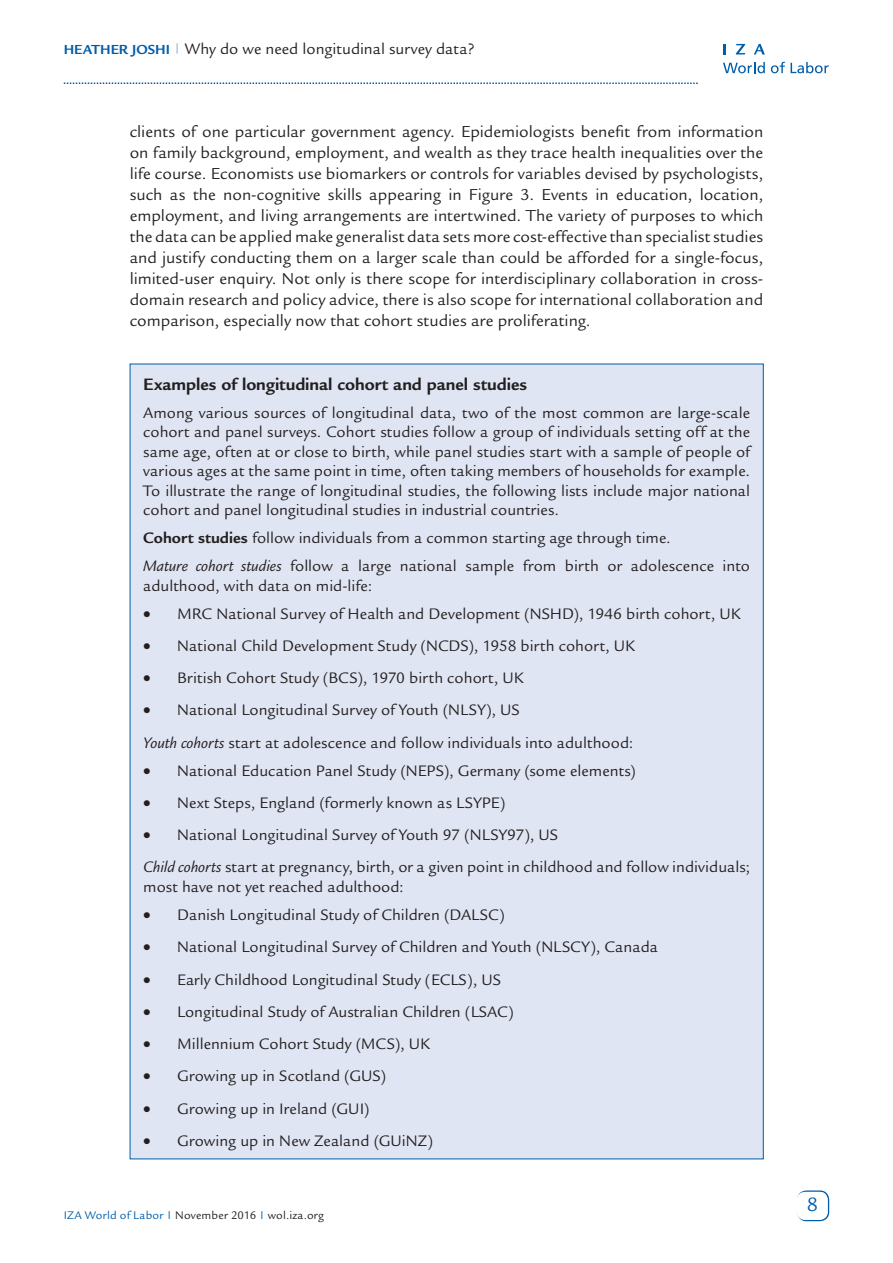
<style>
.page{position:relative;width:893px;height:1263px;background:#fff}
.page>*{position:absolute;margin:0;border:0;box-sizing:border-box;transform-origin:0 0}
.t1{font:21px "Legacy Sans Std";color:#015dab}
.t2{font:700 18px "Legacy Sans Std";letter-spacing:-.005em;color:#231f20}
.t3{font:17.25px/21px "Legacy Sans Std";color:#231f20;text-align:justify}
.t4{font:16.5px/19.5px "Legacy Sans Std";color:#231f20}
.t5{font:12px "Legacy Sans Std";letter-spacing:.02em;color:#231f20}
.s1{font-weight:700;font-size:14.25px;color:#015dab}
.s2{font-weight:700}
.s3{font-style:italic}
.s4{color:#015dab}
</style>
<div class="page">
<div style="left:797px;top:1190px;width:32px;height:31px;border:2px solid #015dab;border-radius:9px"></div>
<div style="left:797px;top:1192px;width:31px;height:28px;background:#fff;border-radius:9px"></div>
<svg style="left:64px;top:82px;width:634px;height:2px"></svg>
<svg style="left:723px;top:62px;width:42px;height:11px"></svg>
<svg style="left:771px;top:62px;width:14px;height:11px"></svg>
<svg style="left:791px;top:62px;width:38px;height:11px"></svg>
<svg style="left:723px;top:44px;width:3px;height:10px"></svg>
<svg style="left:736px;top:44px;width:9px;height:10px"></svg>
<svg style="left:754px;top:44px;width:11px;height:10px"></svg>
<div style="left:130px;top:364px;width:633px;height:795px;background:#e0e5f3"></div>
<p class="t4" style="left:64px;top:39px;width:412px"><span class="s1">Heath er Josh i</span> <sup>|</sup> Why do we need longitudinal survey data?</p>
<p class="t3" style="left:130px;top:122px;width:635px">clients of one particular government agency. Epidemiologists benefit from information on family background, employment, and wealth as they trace health inequalities over the life course. Economists use biomarkers or controls for variables devised by psychologists, such as the non-cognitive skills appearing in Figure 3. Events in education, location, employment, and living arrangements are intertwined. The variety of purposes to which the data can be applied make generalist data sets more cost-effective than specialist studies and justify conducting them on a larger scale than could be afforded for a single-focus, limited-user enquiry. Not only is there scope for interdisciplinary collaboration in cross&shy;domain research and policy advice, there is also scope for international collaboration and comparison, especially now that cohort studies are proliferating.</p>
<p class="t2" style="left:143px;top:374px;width:385px">Examples of longitudinal cohort and panel studies</p>
<p class="t4" style="left:143px;top:403px;width:608px;text-align:justify">Among various sources of longitudinal data, two of the most common are large-scale cohort and panel surveys. Cohort studies follow a group of individuals setting off at the same age, often at or close to birth, while panel studies start with a sample of people of various ages at the same point in time, often taking members of households for example.<br>To illustrate the range of longitudinal studies, the following lists include major national cohort and panel longitudinal studies in industrial countries.</p>
<p class="t4" style="left:143px;top:524px;width:608px;line-height:28px"><span class="s2">Cohort studies</span> follow individuals from a common starting age through time.<br><span class="s3">Mature cohort studies</span> follow a large national sample from birth or adolescence into</p>
<p class="t4" style="left:143px;top:576px;width:231px">adulthood, with data on mid-life:</p>
<p class="t4" style="left:143px;top:604px;width:599px">• MRC National Survey of Health and Development (NSHD), 1946 birth cohort, UK</p>
<p class="t4" style="left:143px;top:636px;width:493px">• National Child Development Study (NCDS), 1958 birth cohort, UK</p>
<p class="t4" style="left:143px;top:668px;width:382px">• British Cohort Study (BCS), 1970 birth cohort, UK</p>
<p class="t4" style="left:143px;top:694px;width:492px;line-height:32.2px">• National Longitudinal Survey of Youth (NLSY), US<br><span class="s3">Youth cohorts</span> start at adolescence and follow individuals into adulthood:</p>
<p class="t4" style="left:143px;top:761px;width:494px">• National Education Panel Study (NEPS), Germany (some elements)</p>
<p class="t4" style="left:143px;top:793px;width:364px">• Next Steps, England (formerly known as LSYPE)</p>
<p class="t4" style="left:143px;top:819px;width:608px;line-height:32.2px">• National Longitudinal Survey of Youth 97 (NLSY97), US<br><span class="s3">Child cohorts</span> start at pregnancy, birth, or a given point in childhood and follow individuals;</p>
<p class="t4" style="left:143px;top:877px;width:262px">most have not yet reached adulthood:</p>
<p class="t4" style="left:143px;top:905px;width:363px">• Danish Longitudinal Study of Children (DALSC)</p>
<p class="t4" style="left:143px;top:937px;width:516px">• National Longitudinal Survey of Children and Youth (NLSCY), Canada</p>
<p class="t4" style="left:143px;top:970px;width:359px">• Early Childhood Longitudinal Study (ECLS), US</p>
<p class="t4" style="left:143px;top:1002px;width:372px">• Longitudinal Study of Australian Children (LSAC)</p>
<p class="t4" style="left:143px;top:1034px;width:288px">• Millennium Cohort Study (MCS), UK</p>
<p class="t4" style="left:143px;top:1066px;width:245px">• Growing up in Scotland (GUS)</p>
<p class="t4" style="left:143px;top:1099px;width:228px">• Growing up in Ireland (GUI)</p>
<p class="t4" style="left:143px;top:1131px;width:291px">• Growing up in New Zealand (GUiNZ)</p>
<p class="t5" style="left:64px;top:1208px;width:262px"><span class="s4">IZA World of Labor</span> <sup>|</sup> November 2016 <sup>|</sup> wol.iza.org</p>
<p class="t1" style="left:807px;top:1192px;width:13px">8</p>
</div>
